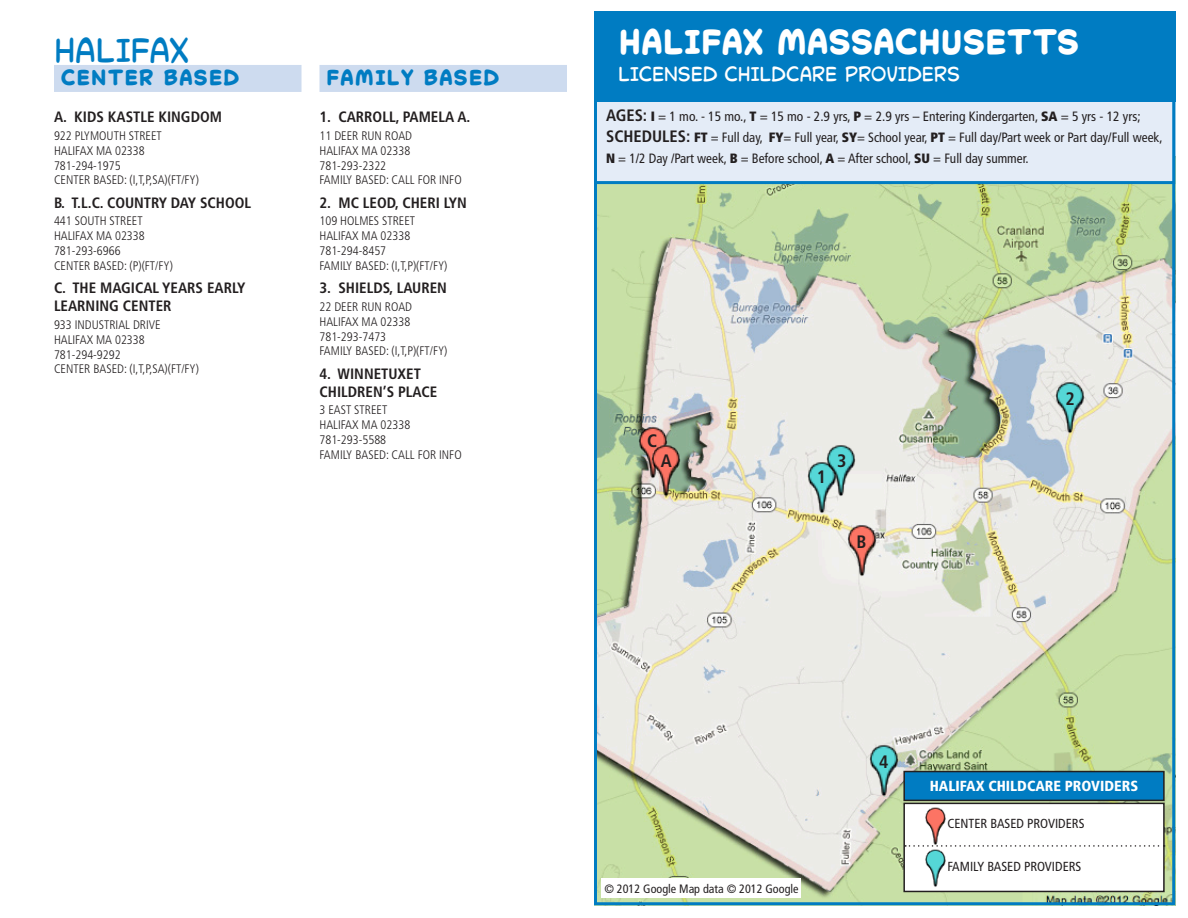
<style>
.page{position:relative;width:1188px;height:918px;background:#fff}
.page>*{position:absolute;margin:0;border:0;box-sizing:border-box;transform-origin:0 0}
.Head_2{font:700 31.5px "Collector Comic";letter-spacing:.01em;color:#fff}
.Head_2-2{font:30px "Collector Comic";color:#007cc2}
.sub-sub-copy{font:700 19.5px "Collector Comic";letter-spacing:.06em;color:#007cc2}
.Head_2-3{font:18px "Collector Comic";letter-spacing:.01em;color:#fff}
.t1{font:700 condensed 18px "Frutiger LT Std";color:#231f20}
.No_Spacing_copy{font:700 condensed 15px/18px "Frutiger LT Std";color:#231f20}
.t2{font:900 condensed 14.55px "Frutiger LT Std";color:#fff}
.t3{font:condensed 13.5px/21px "Frutiger LT Std";color:#231f20}
.t4{font:condensed 13.05px "Frutiger LT Std";color:#231f20}
.body{font:300 condensed 12.3px "Frutiger LT Std";color:#231f20}
.t5{font:condensed 12.15px "Frutiger LT Std";color:#231f20}
.s1{font-weight:700;font-size:16.5px}
.s2{font-weight:900}
</style>
<div class="page">
<img style="left:598px;top:184px;width:573px;height:717px">
<div style="left:54px;top:65px;width:248px;height:27px;background:#cddbef"></div>
<div style="left:320px;top:65px;width:247px;height:27px;background:#cddbef"></div>
<div style="left:602px;top:879px;width:199px;height:19px;background:#fff"></div>
<div style="left:594px;top:74px;width:581px;height:110px;background:#e4ecf7;border:3px solid #007cc2"></div>
<div style="left:594px;top:11px;width:581px;height:91px;background:#007cc2"></div>
<div style="left:904px;top:803px;width:260px;height:88px;background:#fff"></div>
<div style="left:903px;top:803px;width:262px;height:89px;border:2px solid #231f20"></div>
<div style="left:904px;top:772px;width:260px;height:28px;background:#007cc2"></div>
<div style="left:903px;top:771px;width:262px;height:30px;border:2px solid #231f20"></div>
<img style="left:921px;top:803px;width:29px;height:42px">
<img style="left:921px;top:849px;width:29px;height:43px">
<svg style="left:905px;top:845px;width:260px;height:2px"></svg>
<img style="left:634px;top:422px;width:40px;height:63px">
<img style="left:646px;top:440px;width:40px;height:63px">
<img style="left:842px;top:519px;width:40px;height:63px">
<img style="left:802px;top:456px;width:40px;height:63px">
<img style="left:1050px;top:377px;width:40px;height:63px">
<img style="left:821px;top:440px;width:40px;height:63px">
<img style="left:864px;top:740px;width:40px;height:63px">
<p class="Head_2-2" style="left:54px;top:27px;width:136px">HALIFAX</p>
<p class="sub-sub-copy" style="left:61px;top:62px;width:180px">CENTER BASED</p>
<p class="No_Spacing_copy" style="left:54px;top:108px;width:170px">A. KIDS KASTLE KINGDOM</p>
<p class="body" style="left:54px;top:129px;width:109px">922 PLYMOUTH STREET</p>
<p class="body" style="left:54px;top:144px;width:92px">HALIFAX MA 02338</p>
<p class="body" style="left:54px;top:158px;width:68px">781-294-1975</p>
<p class="body" style="left:54px;top:173px;width:147px">CENTER BASED: (I,T,P,SA)(FT/FY)</p>
<p class="No_Spacing_copy" style="left:54px;top:194px;width:199px">B. T.L.C. COUNTRY DAY SCHOOL</p>
<p class="body" style="left:54px;top:214px;width:90px">441 SOUTH STREET</p>
<p class="body" style="left:54px;top:229px;width:92px">HALIFAX MA 02338</p>
<p class="body" style="left:54px;top:244px;width:68px">781-293-6966</p>
<p class="body" style="left:54px;top:259px;width:120px">CENTER BASED: (P)(FT/FY)</p>
<p class="No_Spacing_copy" style="left:54px;top:279px;width:193px">C. THE MAGICAL YEARS EARLY<br>LEARNING CENTER</p>
<p class="body" style="left:54px;top:318px;width:108px">933 INDUSTRIAL DRIVE</p>
<p class="body" style="left:54px;top:333px;width:92px">HALIFAX MA 02338</p>
<p class="body" style="left:54px;top:347px;width:68px">781-294-9292</p>
<p class="body" style="left:54px;top:362px;width:147px">CENTER BASED: (I,T,P,SA)(FT/FY)</p>
<p class="sub-sub-copy" style="left:326px;top:62px;width:174px">FAMILY BASED</p>
<p class="No_Spacing_copy" style="left:320px;top:108px;width:152px">1. CARROLL, PAMELA A.</p>
<p class="body" style="left:320px;top:129px;width:94px">11 DEER RUN ROAD</p>
<p class="body" style="left:320px;top:144px;width:92px">HALIFAX MA 02338</p>
<p class="body" style="left:320px;top:158px;width:68px">781-293-2322</p>
<p class="body" style="left:320px;top:173px;width:144px">FAMILY BASED: CALL FOR INFO</p>
<p class="No_Spacing_copy" style="left:320px;top:194px;width:149px">2. MC LEOD, CHERI LYN</p>
<p class="body" style="left:320px;top:214px;width:97px">109 HOLMES STREET</p>
<p class="body" style="left:320px;top:229px;width:92px">HALIFAX MA 02338</p>
<p class="body" style="left:320px;top:244px;width:68px">781-294-8457</p>
<p class="body" style="left:320px;top:259px;width:129px">FAMILY BASED: (I,T,P)(FT/FY)</p>
<p class="No_Spacing_copy" style="left:320px;top:279px;width:129px">3. SHIELDS, LAUREN</p>
<p class="body" style="left:320px;top:300px;width:94px">22 DEER RUN ROAD</p>
<p class="body" style="left:320px;top:315px;width:92px">HALIFAX MA 02338</p>
<p class="body" style="left:320px;top:329px;width:68px">781-293-7473</p>
<p class="body" style="left:320px;top:344px;width:129px">FAMILY BASED: (I,T,P)(FT/FY)</p>
<p class="No_Spacing_copy" style="left:320px;top:365px;width:119px">4. WINNETUXET<br>CHILDREN’S PLACE</p>
<p class="body" style="left:320px;top:403px;width:69px">3 EAST STREET</p>
<p class="body" style="left:320px;top:418px;width:92px">HALIFAX MA 02338</p>
<p class="body" style="left:320px;top:433px;width:68px">781-293-5588</p>
<p class="body" style="left:320px;top:448px;width:144px">FAMILY BASED: CALL FOR INFO</p>
<p class="Head_2" style="left:618px;top:17px;width:462px">HALIFAX MASSACHUSETTS</p>
<p class="Head_2-3" style="left:618px;top:60px;width:343px">LICENSED CHILDCARE PROVIDERS</p>
<p class="t3" style="left:606px;top:106px;width:536px"><span class="s1">AGES:</span> <span class="s2">I</span> = 1 mo. - 15 mo., <span class="s2">T</span> = 15 mo - 2.9 yrs, <span class="s2">P</span> = 2.9 yrs – Entering Kindergarten, <span class="s2">SA</span> = 5 yrs - 12 yrs;</p>
<p class="t3" style="left:606px;top:127px;width:558px"><span class="s1">SCHEDULES:</span> <span class="s2">FT</span> = Full day, <span class="s2">FY</span>= Full year, <span class="s2">SY</span>= School year, <span class="s2">PT</span> = Full day/Part week or Part day/Full week,<br><span class="s2">N</span> = 1/2 Day /Part week, <span class="s2">B</span> = Before school, <span class="s2">A</span> = After school, <span class="s2">SU</span> = Full day summer.</p>
<p class="t1" style="left:647px;top:430px;width:12px">C</p>
<p class="t1" style="left:661px;top:450px;width:12px">A</p>
<p class="t1" style="left:817px;top:466px;width:11px">1</p>
<p class="t1" style="left:837px;top:450px;width:11px">3</p>
<p class="t1" style="left:856px;top:531px;width:12px">B</p>
<p class="t1" style="left:1066px;top:388px;width:11px">2</p>
<p class="t5" style="left:604px;top:881px;width:196px">© 2012 Google Map data © 2012 Google</p>
<p class="t1" style="left:879px;top:751px;width:11px">4</p>
<p class="t2" style="left:930px;top:778px;width:210px">HALIFAX CHILDCARE PROVIDERS</p>
<p class="t4" style="left:947px;top:816px;width:139px">CENTER BASED PROVIDERS</p>
<p class="t4" style="left:947px;top:859px;width:135px">FAMILY BASED PROVIDERS</p>
</div>
